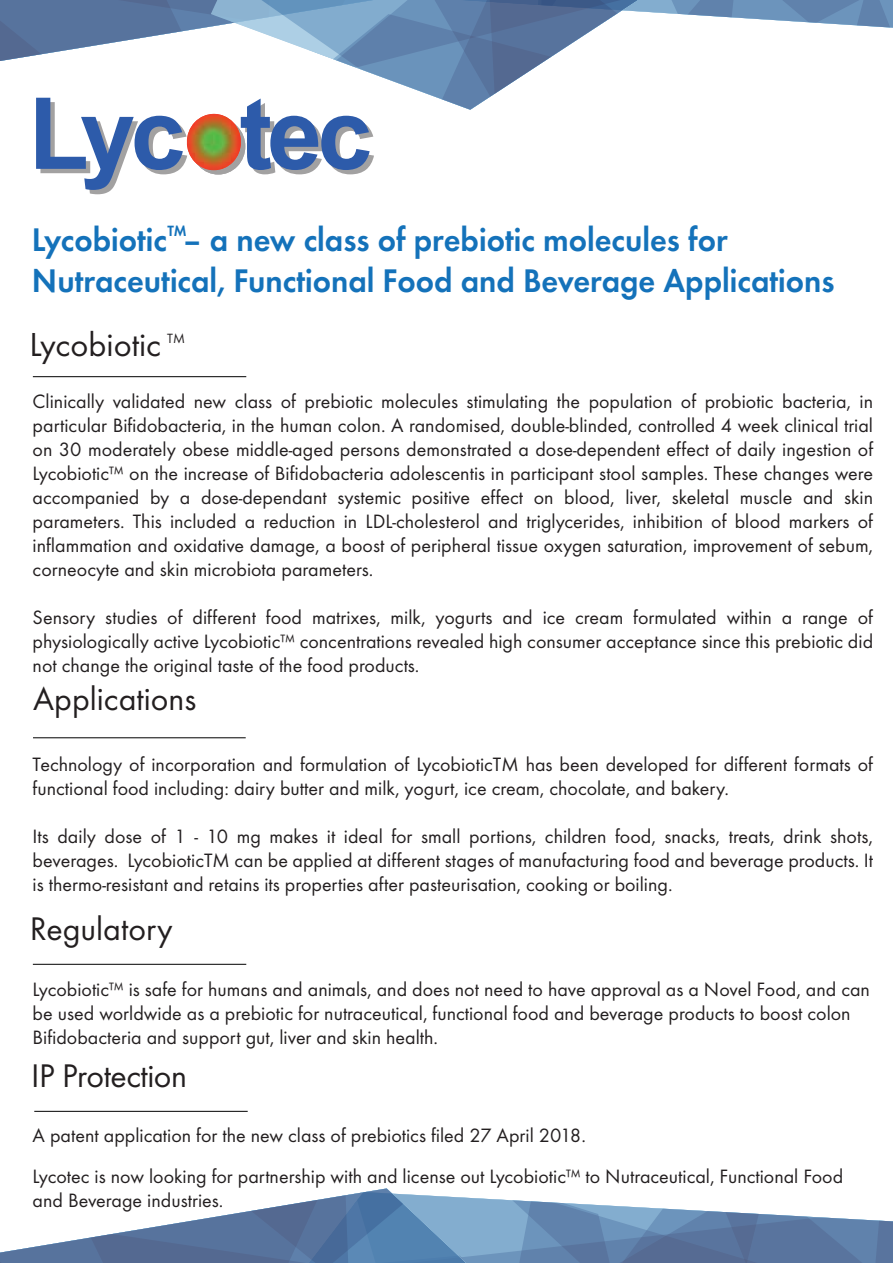
<style>
.page{position:relative;width:893px;height:1263px;background:#fff}
.page>*{position:absolute;margin:0;border:0;box-sizing:border-box;transform-origin:0 0}
.t1{font:700 100.2px "Arial";letter-spacing:-.05em;color:#2d5baa}
.t2{font:34.5px "Futura TOT";color:#231f20}
.t3{font:600 33.9px/40.8px "Futura TOT";color:#1472ba;scale:.96 1}
.t4{font:33.9px "Futura TOT";color:#231f20}
.t5{font:20.1px/24px "Futura TOT";color:#231f20;text-align:justify}
.t6{font:600 15.45px "Futura TOT";color:#1472ba;scale:.96 1}
.t7{font:13.95px "Futura TOT";color:#231f20}
</style>
<div class="page">
<svg style="left:0;top:0;width:66px;height:61px;background:#647ca3"></svg>
<svg style="left:66px;top:0;width:145px;height:51px;fill:#57739d"></svg>
<svg style="left:211px;top:0;width:20px;height:27px"></svg>
<svg style="left:231px;top:0;width:77px;height:50px"></svg>
<svg style="left:308px;top:0;width:585px;height:110px"></svg>
<svg style="left:0;top:1188px;width:476px;height:75px"></svg>
<svg style="left:476px;top:1198px;width:417px;height:65px"></svg>
<svg style="left:186px;top:131px;width:60px;height:44px"></svg>
<img style="left:187px;top:114px;width:54px;height:56px">
<hr style="left:33px;top:376px;width:213px;height:1px;background:#010101">
<hr style="left:33px;top:737px;width:213px;height:1px;background:#010101">
<hr style="left:33px;top:964px;width:213px;height:1px;background:#010101">
<hr style="left:34px;top:1111px;width:214px;height:1px;background:#010101">
<h1 class="t1" style="left:29px;top:67px;width:345px">Lyc tec</h1>
<h3 class="t3" style="left:32px;top:219px;width:837px">Lycobiotic – a new class of prebiotic molecules for<br>Nutraceutical, Functional Food and Beverage Applications</h3>
<p class="t6" style="left:167px;top:222px;width:22px">TM</p>
<h2 class="t2" style="left:29px;top:324px;width:133px">Lycobiotic</h2>
<p class="t7" style="left:167px;top:330px;width:19px">TM</p>
<p class="t5" style="left:33px;top:389px;width:842px">Clinically validated new class of prebiotic molecules stimulating the population of probiotic bacteria, in particular Bifidobacteria, in the human colon. A randomised, double-blinded, controlled 4 week clinical trial on 30 moderately obese middle-aged persons demonstrated a dose-dependent effect of daily ingestion of Lycobiotic™ on the increase of Bifidobacteria adolescentis in participant stool samples. These changes were accompanied by a dose-dependant systemic positive effect on blood, liver, skeletal muscle and skin parameters. This included a reduction in LDL-cholesterol and triglycerides, inhibition of blood markers of inflammation and oxidative damage, a boost of peripheral tissue oxygen saturation, improvement of sebum, corneocyte and skin microbiota parameters.</p>
<p class="t5" style="left:33px;top:605px;width:842px">Sensory studies of different food matrixes, milk, yogurts and ice cream formulated within a range of physiologically active Lycobiotic™ concentrations revealed high consumer acceptance since this prebiotic did not change the original taste of the food products.</p>
<h3 class="t4" style="left:33px;top:679px;width:165px">Applications</h3>
<p class="t5" style="left:33px;top:752px;width:842px">Technology of incorporation and formulation of LycobioticTM has been developed for different formats of functional food including: dairy butter and milk, yogurt, ice cream, chocolate, and bakery.</p>
<p class="t5" style="left:33px;top:824px;width:842px">Its daily dose of 1 - 10 mg makes it ideal for small portions, children food, snacks, treats, drink shots, beverages. LycobioticTM can be applied at different stages of manufacturing food and beverage products. It is thermo-resistant and retains its properties after pasteurisation, cooking or boiling.</p>
<h3 class="t4" style="left:30px;top:908px;width:144px">Regulatory</h3>
<p class="t5" style="left:33px;top:977px;width:839px;text-align:left">Lycobiotic™ is safe for humans and animals, and does not need to have approval as a Novel Food, and can be used worldwide as a prebiotic for nutraceutical, functional food and beverage products to boost colon<br>Bifidobacteria and support gut, liver and skin health.</p>
<h3 class="t4" style="left:31px;top:1055px;width:157px">IP Protection</h3>
<p class="t5" style="left:33px;top:1115px;width:812px;line-height:40.5px">A patent application for the new class of prebiotics filed 27 April 2018.<br>Lycotec is now looking for partnership with and license out Lycobiotic™ to Nutraceutical, Functional Food</p>
<p class="t5" style="left:33px;top:1188px;width:192px">and Beverage industries.</p>
</div>
